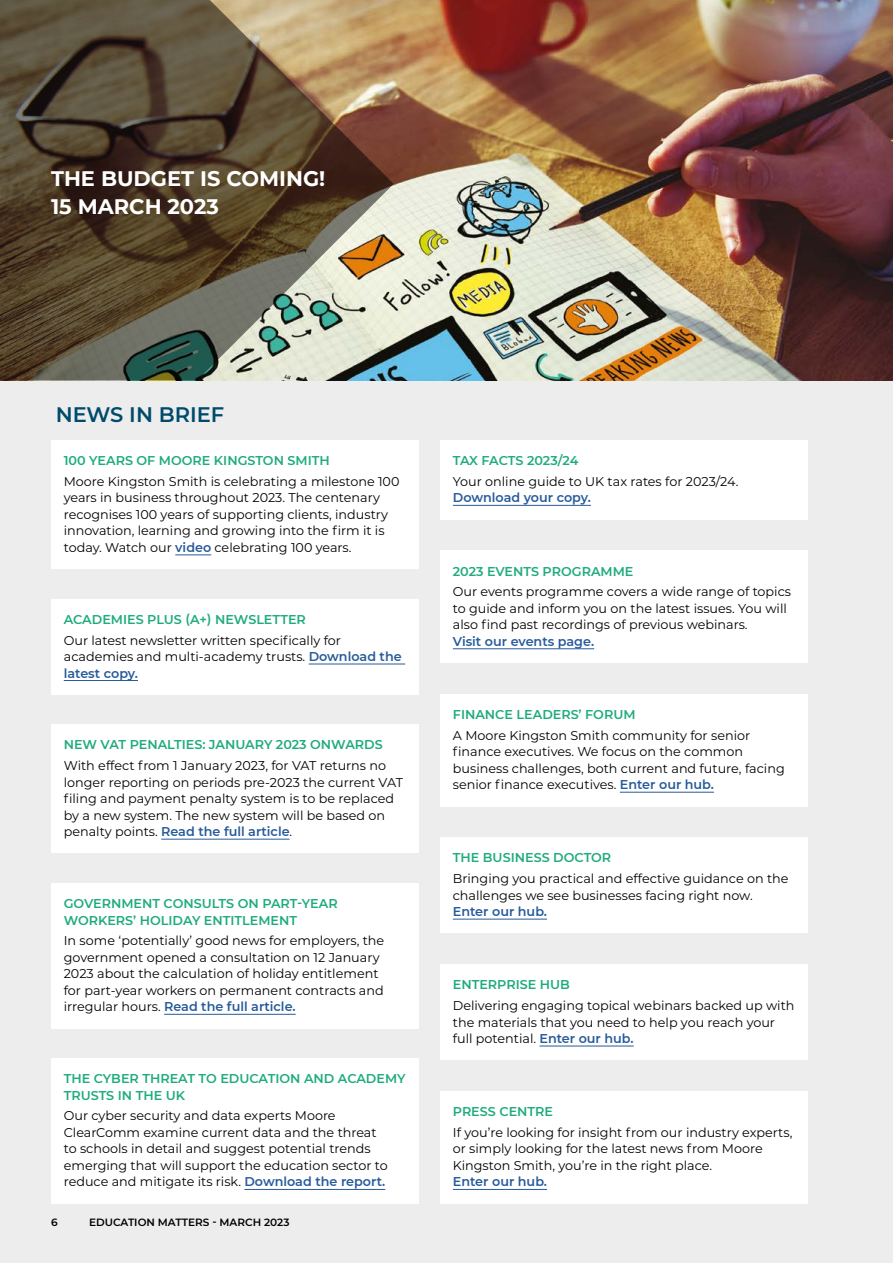
<style>
.page{position:relative;width:893px;height:1263px;background:#ededed}
.page>*{position:absolute;margin:0;border:0;box-sizing:border-box;transform-origin:0 0}
.t1{font:700 21px/28px "Montserrat";color:#fff}
.t2{font:600 21px "Montserrat";color:#004b6c}
.t3{font:12.75px/16.5px "Montserrat";color:#000}
.t4{font:600 12.75px/16.5px "Montserrat";color:#1eac7a}
.t5{font:600 12.75px "Montserrat";color:#275b9b}
.t6{font:600 10.5px "Montserrat";color:#000}
.s1{font-weight:600;color:#275b9b}
</style>
<div class="page">
<img style="left:394px;top:0;width:499px;height:380px">
<div style="left:51px;top:599px;width:368px;height:95px;background:#fff"></div>
<hr style="left:309px;top:664px;width:96px;height:1px;background:#275b9b">
<hr style="left:64px;top:680px;width:74px;height:1px;background:#275b9b">
<div style="left:51px;top:724px;width:368px;height:129px;background:#fff"></div>
<hr style="left:161px;top:839px;width:129px;height:1px;background:#275b9b">
<div style="left:51px;top:883px;width:368px;height:145px;background:#fff"></div>
<hr style="left:164px;top:1014px;width:132px;height:1px;background:#275b9b">
<div style="left:51px;top:1058px;width:368px;height:145px;background:#fff"></div>
<hr style="left:244px;top:1189px;width:141px;height:1px;background:#275b9b">
<div style="left:440px;top:440px;width:368px;height:79px;background:#fff"></div>
<hr style="left:453px;top:505px;width:138px;height:1px;background:#275b9b">
<div style="left:440px;top:550px;width:368px;height:113px;background:#fff"></div>
<hr style="left:453px;top:648px;width:141px;height:1px;background:#275b9b">
<div style="left:440px;top:694px;width:368px;height:112px;background:#fff"></div>
<hr style="left:620px;top:792px;width:94px;height:1px;background:#275b9b">
<div style="left:440px;top:837px;width:368px;height:96px;background:#fff"></div>
<hr style="left:453px;top:919px;width:94px;height:1px;background:#275b9b">
<div style="left:440px;top:964px;width:368px;height:96px;background:#fff"></div>
<hr style="left:539px;top:1046px;width:95px;height:1px;background:#275b9b">
<div style="left:440px;top:1091px;width:368px;height:112px;background:#fff"></div>
<hr style="left:453px;top:1189px;width:94px;height:1px;background:#275b9b">
<div style="left:51px;top:440px;width:368px;height:129px;background:#fff"></div>
<hr style="left:175px;top:555px;width:36px;height:1px;background:#275b9b">
<svg style="left:0;top:0;width:394px;height:380px;background:#6c604a"></svg>
<h1 class="t1" style="left:51px;top:164px;width:276px">THE BUDGET IS COMING!<br>15 MARCH 2023</h1>
<h1 class="t2" style="left:56px;top:400px;width:170px">NEWS IN BRIEF</h1>
<p class="t4" style="left:64px;top:452px;width:268px">100 YEARS OF MOORE KINGSTON SMITH</p>
<p class="t3" style="left:64px;top:473px;width:337px">Moore Kingston Smith is celebrating a milestone 100 years in business throughout 2023. The centenary recognises 100 years of supporting clients, industry innovation, learning and growing into the firm it is today. Watch our <span class="s1">video</span> celebrating 100 years.</p>
<p class="t4" style="left:64px;top:610px;width:244px">ACADEMIES PLUS (A+) NEWSLETTER</p>
<p class="t3" style="left:64px;top:631px;width:339px">Our latest newsletter written specifically for academies and multi-academy trusts. <span class="s1">Download the latest copy.</span></p>
<p class="t4" style="left:64px;top:736px;width:320px">NEW VAT PENALTIES: JANUARY 2023 ONWARDS</p>
<p class="t3" style="left:64px;top:757px;width:341px">With effect from 1 January 2023, for VAT returns no longer reporting on periods pre-2023 the current VAT filing and payment penalty system is to be replaced by a new system. The new system will be based on penalty points. <span class="s1">Read the full article</span>.</p>
<p class="t4" style="left:64px;top:895px;width:275px">GOVERNMENT CONSULTS ON PART-YEAR<br>WORKERS’ HOLIDAY ENTITLEMENT</p>
<p class="t3" style="left:64px;top:932px;width:322px">In some ‘potentially’ good news for employers, the government opened a consultation on 12 January 2023 about the calculation of holiday entitlement for part-year workers on permanent contracts and irregular hours. <span class="s1">Read the full article.</span></p>
<p class="t4" style="left:64px;top:1070px;width:343px">THE CYBER THREAT TO EDUCATION AND ACADEMY<br>TRUSTS IN THE UK</p>
<p class="t3" style="left:64px;top:1107px;width:326px">Our cyber security and data experts Moore ClearComm examine current data and the threat to schools in detail and suggest potential trends emerging that will support the education sector to reduce and mitigate its risk. <span class="s1">Download the report.</span></p>
<p class="t6" style="left:51px;top:1215px;width:8px">6</p>
<p class="t6" style="left:89px;top:1215px;width:202px">EDUCATION MATTERS - MARCH 2023</p>
<p class="t4" style="left:453px;top:452px;width:127px">TAX FACTS 2023/24</p>
<p class="t3" style="left:453px;top:473px;width:287px">Your online guide to UK tax rates for 2023/24.</p>
<p class="t5" style="left:453px;top:489px;width:140px">Download your copy.</p>
<p class="t4" style="left:453px;top:562px;width:182px">2023 EVENTS PROGRAMME</p>
<p class="t3" style="left:453px;top:583px;width:340px">Our events programme covers a wide range of topics to guide and inform you on the latest issues. You will also find past recordings of previous webinars.</p>
<p class="t5" style="left:453px;top:632px;width:143px">Visit our events page.</p>
<p class="t4" style="left:453px;top:706px;width:184px">FINANCE LEADERS’ FORUM</p>
<p class="t3" style="left:453px;top:726px;width:333px">A Moore Kingston Smith community for senior finance executives. We focus on the common business challenges, both current and future, facing senior finance executives. <span class="s1">Enter our hub.</span></p>
<p class="t4" style="left:453px;top:849px;width:160px">THE BUSINESS DOCTOR</p>
<p class="t3" style="left:453px;top:870px;width:337px">Bringing you practical and effective guidance on the challenges we see businesses facing right now.</p>
<p class="t5" style="left:453px;top:902px;width:96px">Enter our hub.</p>
<p class="t4" style="left:453px;top:976px;width:119px">ENTERPRISE HUB</p>
<p class="t3" style="left:453px;top:997px;width:343px">Delivering engaging topical webinars backed up with the materials that you need to help you reach your full potential. <span class="s1">Enter our hub.</span></p>
<p class="t4" style="left:453px;top:1103px;width:102px">PRESS CENTRE</p>
<p class="t3" style="left:453px;top:1124px;width:341px">If you’re looking for insight from our industry experts, or simply looking for the latest news from Moore<br>Kingston Smith, you’re in the right place.</p>
<p class="t5" style="left:453px;top:1173px;width:96px">Enter our hub.</p>
</div>
